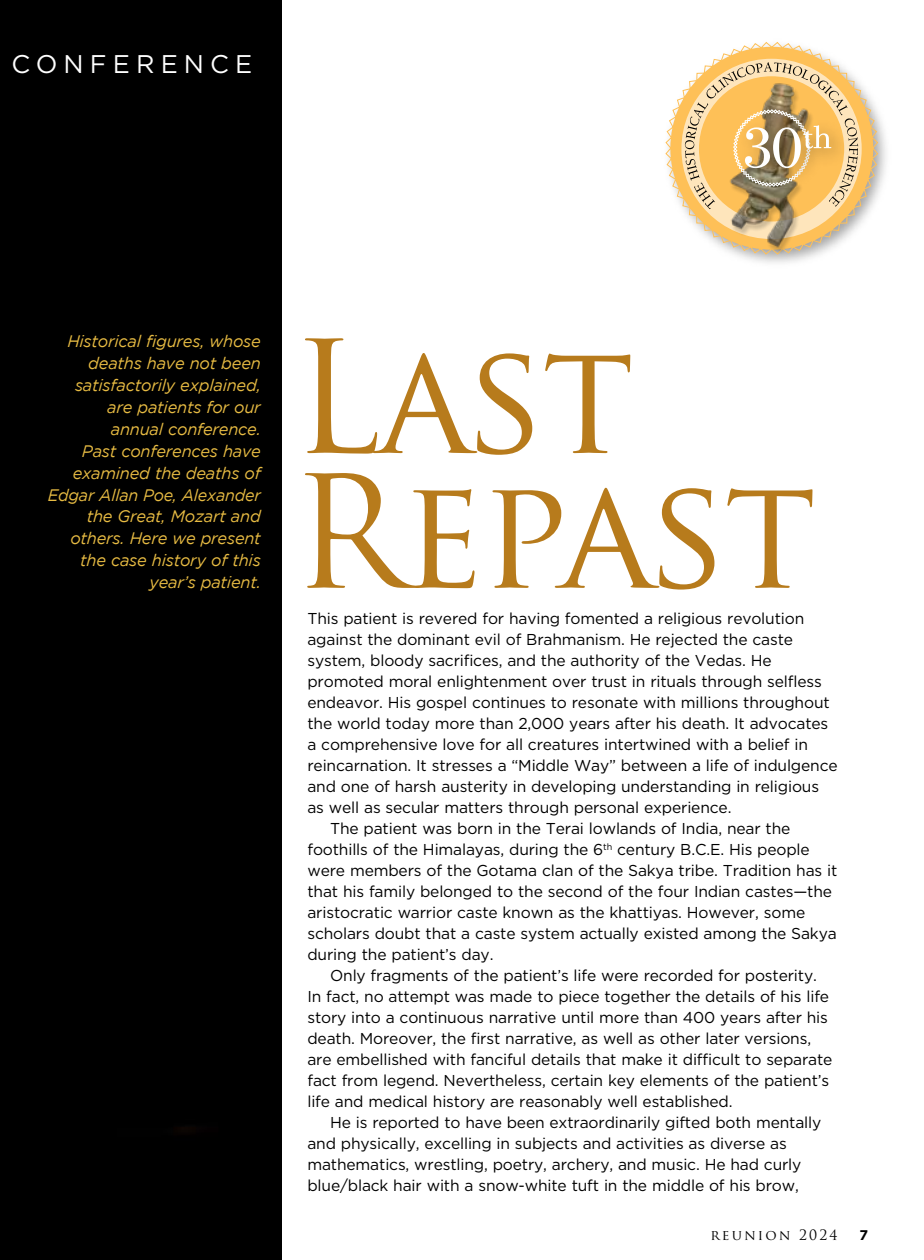
<style>
.page{position:relative;width:924px;height:1260px;background:#fff}
.page>*{position:absolute;margin:0;border:0;box-sizing:border-box;transform-origin:0 0}
.t1{font:151.9px/134.8px "Trajan Pro";letter-spacing:-.03em;color:#b77b1c}
.t2{font:25.55px "Gotham";letter-spacing:.24em;color:#fff}
.t3{font:italic 16.62px/21.9px "Gotham";letter-spacing:-.015em;color:#e7bb43;text-align:right}
.t4{font:15.75px "Gotham";letter-spacing:-.01em;color:#000}
.t5{font:14px "Trajan Pro";letter-spacing:.15em;color:#000}
.t6{font:700 14px "Gotham";color:#000}
</style>
<div class="page">
<div style="left:662px;top:38px;width:231px;height:231px;background:#000;opacity:.35"></div>
<img style="left:683px;top:255px;width:161px;height:8px">
<svg style="left:665px;top:41px;width:214px;height:214px"></svg>
<div style="left:0;top:162px;width:282px;height:1098px;background:#000"></div>
<div style="left:0;top:0;width:282px;height:162px;background:#000"></div>
<h2 class="t2" style="left:11px;top:47px;width:243px">CONFERENCE</h2>
<p class="t3" style="left:48px;top:331px;width:214px">Historical figures, whose deaths have not been satisfactorily explained, are patients for our<br>annual conference.<br>Past conferences have examined the deaths of<br>Edgar Allan Poe, Alexander the Great, Mozart and others. Here we present the case history of this year’s patient.</p>
<h1 class="t1" style="left:291px;top:329px;width:527px">Last<br>Repast</h1>
<p class="t4" style="left:307px;top:608px;width:498px">This patient is revered for having fomented a religious revolution</p>
<p class="t4" style="left:307px;top:629px;width:487px">against the dominant evil of Brahmanism. He rejected the caste</p>
<p class="t4" style="left:307px;top:650px;width:466px">system, bloody sacrifices, and the authority of the Vedas. He</p>
<p class="t4" style="left:307px;top:671px;width:516px">promoted moral enlightenment over trust in rituals through selfless</p>
<p class="t4" style="left:307px;top:692px;width:524px">endeavor. His gospel continues to resonate with millions throughout</p>
<p class="t4" style="left:307px;top:713px;width:522px">the world today more than 2,000 years after his death. It advocates</p>
<p class="t4" style="left:307px;top:734px;width:502px">a comprehensive love for all creatures intertwined with a belief in</p>
<p class="t4" style="left:307px;top:755px;width:532px">reincarnation. It stresses a “Middle Way” between a life of indulgence</p>
<p class="t4" style="left:307px;top:776px;width:513px">and one of harsh austerity in developing understanding in religious</p>
<p class="t4" style="left:307px;top:797px;width:426px">as well as secular matters through personal experience.</p>
<p class="t4" style="left:330px;top:818px;width:462px">The patient was born in the Terai lowlands of India, near the</p>
<p class="t4" style="left:307px;top:839px;width:504px">foothills of the Himalayas, during the 6<sup>th</sup> century B.C.E. His people</p>
<p class="t4" style="left:307px;top:860px;width:532px">were members of the Gotama clan of the Sakya tribe. Tradition has it</p>
<p class="t4" style="left:307px;top:881px;width:526px">that his family belonged to the second of the four Indian castes—the</p>
<p class="t4" style="left:307px;top:902px;width:499px">aristocratic warrior caste known as the khattiyas. However, some</p>
<p class="t4" style="left:307px;top:923px;width:531px">scholars doubt that a caste system actually existed among the Sakya</p>
<p class="t4" style="left:307px;top:944px;width:188px">during the patient’s day.</p>
<p class="t4" style="left:330px;top:965px;width:488px">Only fragments of the patient’s life were recorded for posterity.</p>
<p class="t4" style="left:307px;top:986px;width:523px">In fact, no attempt was made to piece together the details of his life</p>
<p class="t4" style="left:307px;top:1007px;width:522px">story into a continuous narrative until more than 400 years after his</p>
<p class="t4" style="left:307px;top:1028px;width:505px">death. Moreover, the first narrative, as well as other later versions,</p>
<p class="t4" style="left:307px;top:1049px;width:527px">are embellished with fanciful details that make it difficult to separate</p>
<p class="t4" style="left:307px;top:1070px;width:523px">fact from legend. Nevertheless, certain key elements of the patient’s</p>
<p class="t4" style="left:307px;top:1091px;width:427px">life and medical history are reasonably well established.</p>
<p class="t4" style="left:330px;top:1112px;width:493px">He is reported to have been extraordinarily gifted both mentally</p>
<p class="t4" style="left:307px;top:1133px;width:481px">and physically, excelling in subjects and activities as diverse as</p>
<p class="t4" style="left:307px;top:1154px;width:496px">mathematics, wrestling, poetry, archery, and music. He had curly</p>
<p class="t4" style="left:307px;top:1175px;width:493px">blue/black hair with a snow-white tuft in the middle of his brow,</p>
<p class="t5" style="left:710px;top:1226px;width:129px">reunion 2024</p>
<p class="t6" style="left:860px;top:1225px;width:10px">7</p>
</div>
